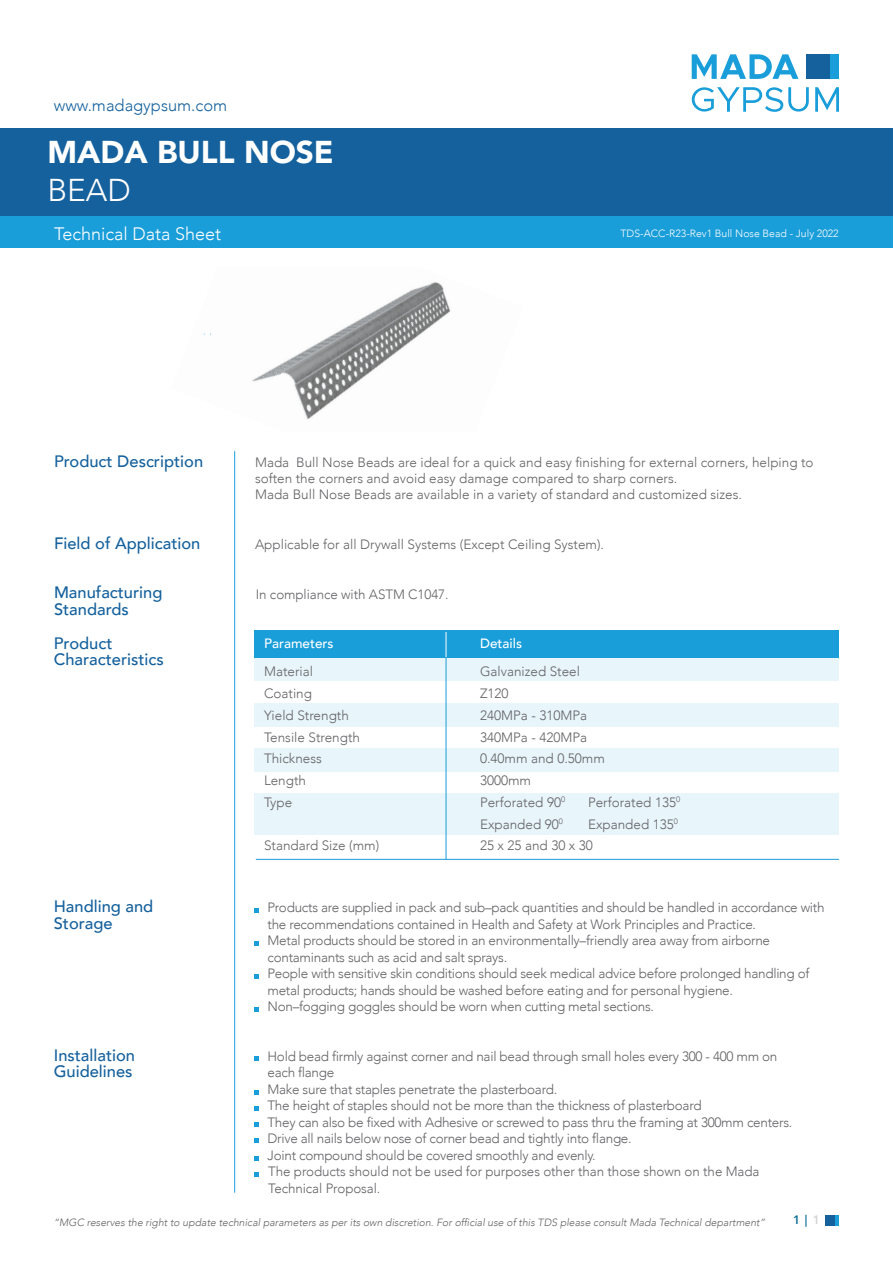
<style>
.page{position:relative;width:893px;height:1263px;background:#fff}
.page>*{position:absolute;margin:0;border:0;box-sizing:border-box;transform-origin:0 0}
.t1{font:900 31.5px "Avenir";color:#fff}
.t2{font:300 31.5px "Avenir";color:#fff}
.t3{font:300 18px "Avenir";color:#fff}
.t4{font:500 16.5px/16.5px "Avenir";color:#15619d}
.t5{font:300 16.5px "Avenir";color:#15619d}
.t6{font:300 13.5px/16.5px "Avenir";letter-spacing:-.02em;color:#636366}
.t7{font:300 13.5px/16.2px "Avenir";color:#636366}
.t8{font:500 13.5px "Avenir";color:#fff}
.t9{font:600 12px "Open Sans";color:#006893}
.t10{font:italic 300 10.5px "Avenir";color:#636366}
.t11{font:300 10.5px "Avenir";color:#fff}
.s1{color:#d1d2d4}
</style>
<div class="page">
<div style="left:826px;top:1215px;width:10px;height:11px;background:#15619d"></div>
<svg style="left:836px;top:1215px;width:3px;height:11px"></svg>
<div style="left:0;top:128px;width:893px;height:88px;background:#15619d"></div>
<div style="left:0;top:216px;width:893px;height:32px;background:#199eda"></div>
<div style="left:807px;top:54px;width:24px;height:25px;background:#15619d"></div>
<svg style="left:692px;top:54px;width:106px;height:25px"></svg>
<svg style="left:692px;top:87px;width:117px;height:25px"></svg>
<svg style="left:815px;top:87px;width:24px;height:25px"></svg>
<div style="left:831px;top:54px;width:8px;height:25px;background:#199eda"></div>
<hr style="left:234px;top:451px;width:1px;height:742px;background:#199eda">
<div style="left:255px;top:657px;width:584px;height:24px;background:#e8f5fb"></div>
<div style="left:255px;top:703px;width:584px;height:23px;background:#e8f5fb"></div>
<div style="left:255px;top:748px;width:584px;height:23px;background:#e8f5fb"></div>
<div style="left:255px;top:794px;width:584px;height:41px;background:#e8f5fb"></div>
<div style="left:255px;top:631px;width:584px;height:27px;background:#199eda"></div>
<svg style="left:446px;top:632px;width:1px;height:25px"></svg>
<hr style="left:446px;top:657px;width:1px;height:203px;background:#199eda">
<svg style="left:255px;top:908px;width:4px;height:4px"></svg>
<svg style="left:255px;top:942px;width:4px;height:4px"></svg>
<svg style="left:255px;top:1007px;width:4px;height:5px"></svg>
<svg style="left:255px;top:974px;width:4px;height:4px"></svg>
<img style="left:203px;top:282px;width:248px;height:138px">
<svg style="left:255px;top:1057px;width:4px;height:4px"></svg>
<svg style="left:255px;top:1090px;width:4px;height:4px"></svg>
<svg style="left:255px;top:1106px;width:4px;height:4px"></svg>
<svg style="left:255px;top:1138px;width:4px;height:4px"></svg>
<svg style="left:255px;top:1156px;width:4px;height:4px"></svg>
<svg style="left:255px;top:1172px;width:4px;height:4px"></svg>
<svg style="left:255px;top:1123px;width:4px;height:4px"></svg>
<hr style="left:256px;top:859px;width:583px;height:1px;background:#199eda">
<p class="t5" style="left:54px;top:95px;width:175px">www.madagypsum.com</p>
<h1 class="t1" style="left:47px;top:125px;width:288px">MADA BULL NOSE</h1>
<h1 class="t2" style="left:47px;top:171px;width:85px">BEAD</h1>
<h2 class="t3" style="left:54px;top:224px;width:169px">Technical Data Sheet</h2>
<p class="t11" style="left:621px;top:228px;width:220px">TDS-ACC R- 23-Rev1 Bull Nose Bead - July 2022</p>
<p class="t4" style="left:54px;top:452px;width:151px">Product Description</p>
<p class="t7" style="left:296px;top:454px;width:519px">Bull Nose Beads are ideal for a quick and easy finishing for external corners, helping to</p>
<p class="t7" style="left:255px;top:454px;width:489px">Mada<br>soften the corners and avoid easy damage compared to sharp corners.<br>Mada Bull Nose Beads are available in a variety of standard and customized sizes.</p>
<p class="t4" style="left:54px;top:534px;width:148px">Field of Application</p>
<p class="t4" style="left:54px;top:583px;width:110px">Manufacturing<br>Standards</p>
<p class="t6" style="left:256px;top:586px;width:194px">In compliance with ASTM C1047.</p>
<p class="t4" style="left:54px;top:634px;width:111px">Product<br>Characteristics</p>
<p class="t8" style="left:480px;top:632px;width:43px">Details</p>
<p class="t7" style="left:255px;top:536px;width:351px">Applicable for all Drywall Systems (Except Ceiling System .(</p>
<p class="t8" style="left:264px;top:632px;width:71px">Parameters</p>
<p class="t7" style="left:264px;top:663px;width:50px">Material</p>
<p class="t7" style="left:480px;top:663px;width:102px">Galvanized Steel</p>
<p class="t7" style="left:264px;top:685px;width:50px">Coating</p>
<p class="t6" style="left:480px;top:685px;width:30px">Z120</p>
<p class="t7" style="left:264px;top:707px;width:86px">Yield Strength</p>
<p class="t7" style="left:480px;top:707px;width:109px">240MPa - 310MPa</p>
<p class="t7" style="left:264px;top:729px;width:98px">Tensile Strength</p>
<p class="t7" style="left:480px;top:729px;width:109px">340MPa - 420MPa</p>
<p class="t7" style="left:264px;top:750px;width:59px">Thickness</p>
<p class="t7" style="left:480px;top:750px;width:126px">0.40mm and 0.50mm</p>
<p class="t6" style="left:264px;top:772px;width:44px">Length</p>
<p class="t6" style="left:480px;top:772px;width:53px">3000mm</p>
<p class="t6" style="left:264px;top:794px;width:30px">Type</p>
<p class="t7" style="left:480px;top:794px;width:87px">Perforated 90<sup>0</sup></p>
<p class="t7" style="left:588px;top:794px;width:94px">Perforated 135<sup>0</sup></p>
<p class="t7" style="left:264px;top:837px;width:117px">Standard Size (mm)</p>
<p class="t7" style="left:480px;top:813px;width:114px;line-height:21.8px">Expanded 90<sup>0<br></sup>25 x 25 and 30 x 30</p>
<p class="t7" style="left:588px;top:816px;width:91px">Expanded 135<sup>0</sup></p>
<p class="t4" style="left:54px;top:897px;width:101px">Handling and<br>Storage</p>
<p class="t6" style="left:267px;top:899px;width:559px">Products are supplied in pack and sub–pack quantities and should be handled in accordance with the recommendations contained in Health and Safety at Work Principles and Practice.<br>Metal products should be stored in an environmentally–friendly area away from airborne contaminants such as acid and salt sprays.<br>People with sensitive skin conditions should seek medical advice before prolonged handling of metal products; hands should be washed before eating and for personal hygiene.<br>Non–fogging goggles should be worn when cutting metal sections.</p>
<p class="t6" style="left:267px;top:1048px;width:526px">Hold bead firmly against corner and nail bead through small holes every 300 - 400 mm on each flange<br>Make sure that staples penetrate the plasterboard.<br>The height of staples should not be more than the thickness of plasterboard<br>They can also be fixed with Adhesive or screwed to pass thru the framing at 300mm centers.<br>Drive all nails below nose of corner bead and tightly into flange.<br>Joint compound should be covered smoothly and evenly.<br>The products should not be used for purposes other than those shown on the Mada Technical Proposal.</p>
<p class="t4" style="left:54px;top:1046px;width:83px">Installation<br>Guidelines</p>
<p class="t10" style="left:54px;top:1216px;width:713px">“MGC reserves the right to update technical parameters as per its own discretion. For official use of this TDS please consult Mada Technical department“</p>
<p class="t9" style="left:793px;top:1212px;width:28px"><span class="s1">1</span>|1</p>
</div>
